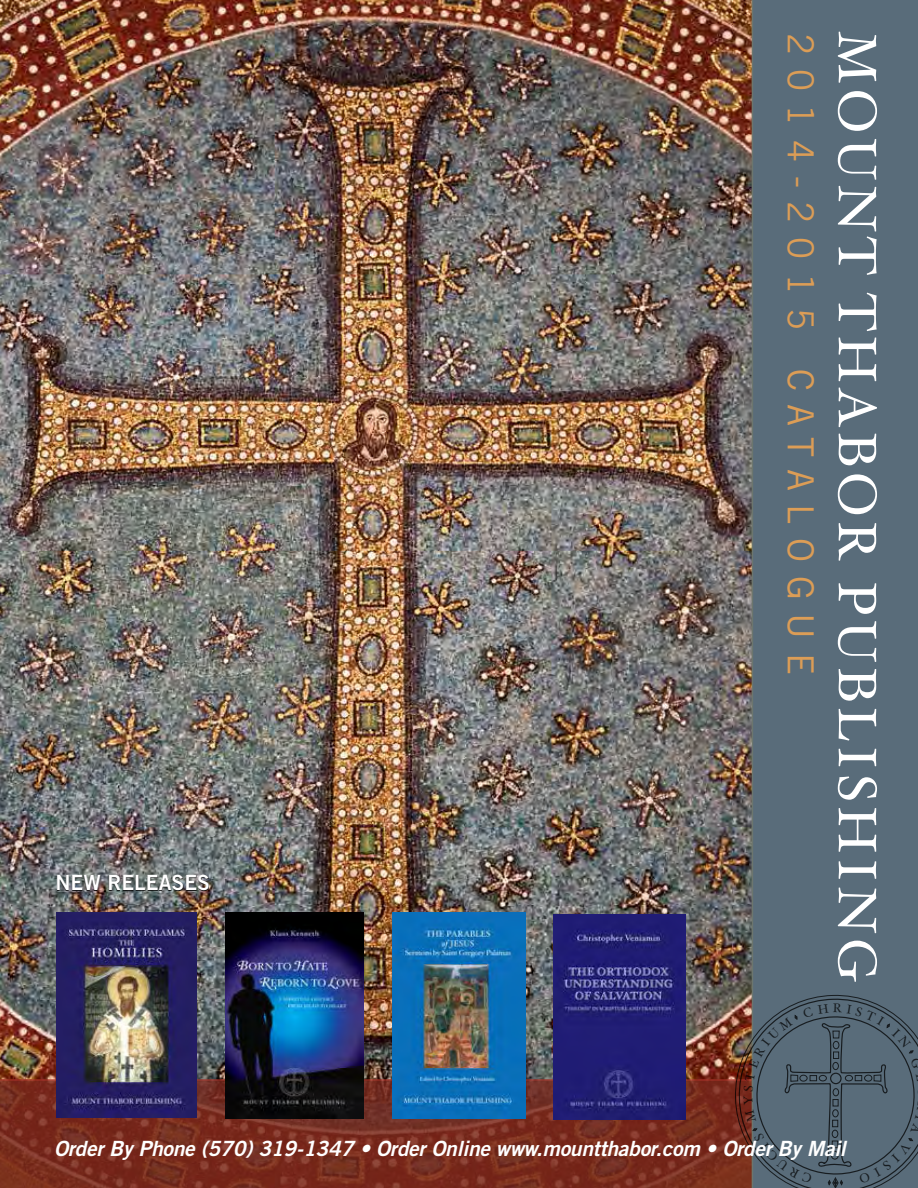
<style>
.page{position:relative;width:918px;height:1188px;background:#fff}
.page>*{position:absolute;margin:0;border:0;box-sizing:border-box;transform-origin:0 0}
.t1{font:54px "Hoefler Text";letter-spacing:.09em;color:#fff}
.t2{font:36px "Trade Gothic";letter-spacing:.38em;color:#dc9d56}
.t3{font:italic 21px "Trade Gothic Bold Two";letter-spacing:-.01em;color:#fff}
.t4{font:21px "Trade Gothic Bold Two";color:#fff}
</style>
<div class="page">
<img style="left:0;top:0;width:752px;height:1079px">
<svg style="left:0;top:1079px;width:734px;height:109px;background:#772c1f"></svg>
<div style="left:752px;top:0;width:166px;height:993px;background:#596c7a"></div>
<svg style="left:57px;top:875px;width:152px;height:15px;background:#3d4040"></svg>
<img style="left:57px;top:913px;width:139px;height:204px">
<img style="left:226px;top:913px;width:137px;height:206px">
<img style="left:392px;top:913px;width:134px;height:206px">
<img style="left:554px;top:915px;width:131px;height:205px">
<svg style="left:734px;top:993px;width:184px;height:195px;background:#585f68"></svg>
<p class="t4" style="left:56px;top:870px;width:156px">NEW RELEASES</p>
<h2 class="t2" style="left:822px;top:33px;width:643px;rotate:90deg">2014-2015 CATALOGUE</h2>
<h1 class="t1" style="left:889px;top:31px;width:953px;rotate:90deg">MOUNT THABOR PUBLISHING</h1>
<p class="t3" style="left:54px;top:1135px;width:793px">Order By Phone (570) 319-1347 • Order Online www.mountthabor.com • Order By Mail</p>
</div>
